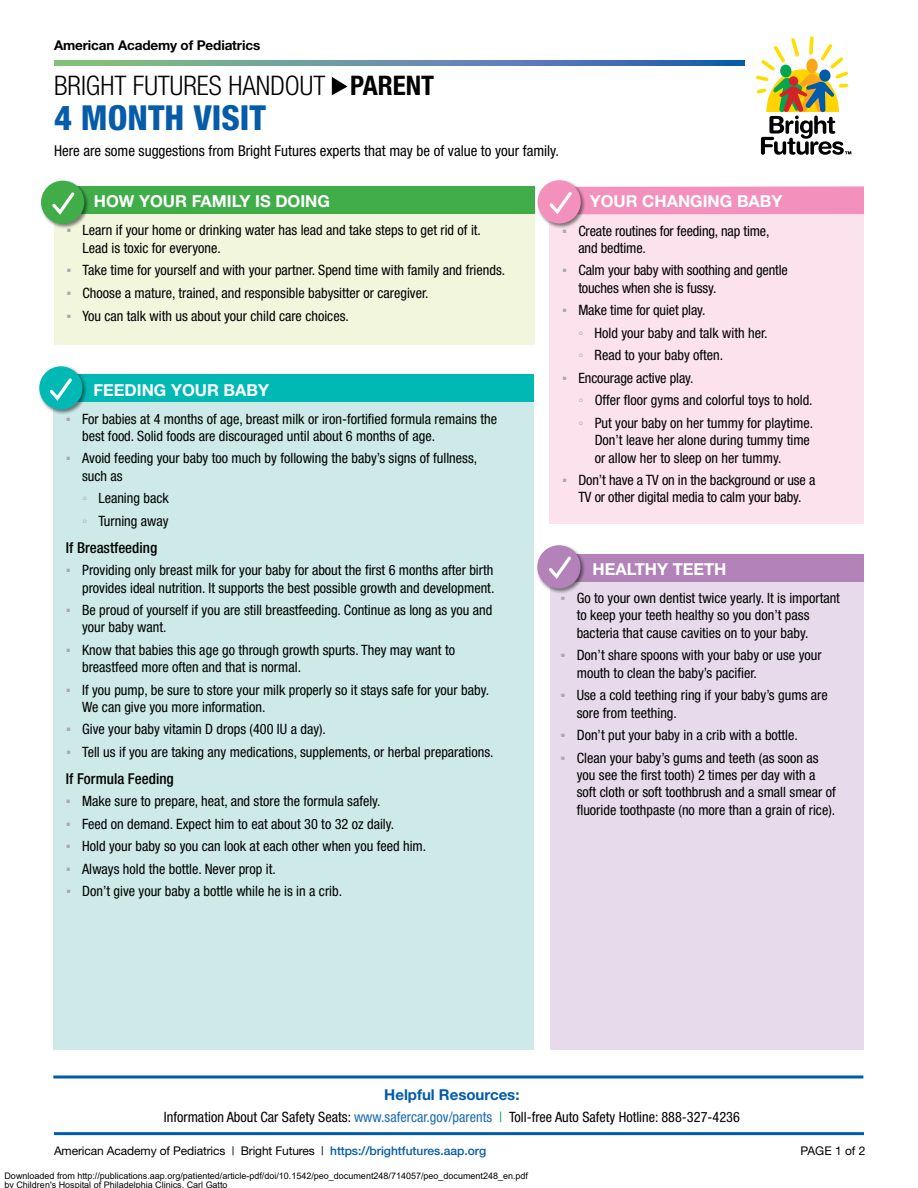
<style>
.page{position:relative;width:918px;height:1188px;background:#fff}
.page>*{position:absolute;margin:0;border:0;box-sizing:border-box;transform-origin:0 0}
.t1{font:800 condensed 34.5px "Helvetica Neue";color:#065ca9}
.t2{font:300 condensed 27px "Helvetica Neue";color:#000}
.t3{font:700 16.5px "Helvetica Neue";color:#fff}
.t4{font:condensed 15px "Helvetica Neue";color:#000}
.t5{font:500 condensed 15px "Helvetica Neue";color:#000}
.t6{font:700 15px "Helvetica Neue";color:#005baa}
.t7{font:condensed 14.25px/17.4px "Helvetica Neue";color:#000}
.t8{font:700 13.5px "Helvetica Neue";letter-spacing:-.01em;color:#000}
.t9{font:12px "Helvetica Neue";letter-spacing:-.01em;color:#000}
.t10{font:9px/9px "Arial";color:#000}
.s1{font-weight:700}
.s2{font-family:"Arial";font-stretch:normal;color:#a7a9ac}
.s3{font-family:"Arial Narrow";font-stretch:normal;color:#a7a9ac}
.s4{color:#1a6bb3}
.s5{color:#00a64f}
.s6{font-weight:500;color:#065ca9}
</style>
<div class="page">
<div style="left:550px;top:554px;width:313px;height:496px;background:#e7daeb"></div>
<div style="left:550px;top:554px;width:314px;height:28px;background:#b382b9"></div>
<div style="left:536px;top:544px;width:50px;height:50px;background:#000;opacity:.5"></div>
<div style="left:537px;top:545px;width:44px;height:43px;background:#b382b9;border-radius:50%"></div>
<svg style="left:549px;top:556px;width:22px;height:23px"></svg>
<div style="left:550px;top:189px;width:314px;height:335px;background:#fbdcea"></div>
<div style="left:550px;top:186px;width:314px;height:28px;background:#f391bc"></div>
<div style="left:537px;top:179px;width:49px;height:50px;background:#000;opacity:.5"></div>
<div style="left:538px;top:180px;width:43px;height:43px;background:#f391bc;border-radius:50%"></div>
<svg style="left:549px;top:192px;width:23px;height:23px"></svg>
<div style="left:54px;top:187px;width:481px;height:158px;background:#eff5d7"></div>
<div style="left:54px;top:187px;width:481px;height:27px;background:#41ad49"></div>
<div style="left:40px;top:180px;width:50px;height:49px;background:#000;opacity:.5"></div>
<div style="left:41px;top:181px;width:43px;height:43px;background:#41ad49;border-radius:50%"></div>
<svg style="left:52px;top:192px;width:23px;height:23px"></svg>
<hr style="left:53px;top:1076px;width:810px;height:2px;background:#005baa">
<hr style="left:54px;top:1132px;width:810px;height:3px;background:#005baa">
<svg style="left:332px;top:77px;width:16px;height:18px"></svg>
<svg style="left:756px;top:36px;width:95px;height:119px"></svg>
<svg style="left:54px;top:60px;width:690px;height:5px;background:#5f8fa2"></svg>
<div style="left:53px;top:374px;width:481px;height:676px;background:#cdeae8"></div>
<div style="left:53px;top:374px;width:481px;height:28px;background:#00b9b5"></div>
<div style="left:38px;top:365px;width:50px;height:50px;background:#000;opacity:.5"></div>
<div style="left:39px;top:366px;width:43px;height:44px;background:#00b9b5;border-radius:50%"></div>
<svg style="left:49px;top:378px;width:23px;height:23px"></svg>
<p class="t8" style="left:54px;top:37px;width:208px">American Academy of Pediatrics</p>
<h2 class="t2" style="left:54px;top:70px;width:382px">BRIGHT FUTURES HANDOUT <span class="s1">PARENT</span></h2>
<h1 class="t1" style="left:54px;top:96px;width:214px">4 MONTH VISIT</h1>
<p class="t4" style="left:54px;top:142px;width:507px">Here are some suggestions from Bright Futures experts that may be of value to your family.</p>
<p class="t3" style="left:94px;top:191px;width:238px">HOW YOUR FAMILY IS DOING</p>
<p class="t7" style="left:83px;top:222px;width:400px;text-indent:-16px"><span class="s2">▪</span> Learn if your home or drinking water has lead and take steps to get rid of it.<br>Lead is toxic for everyone.</p>
<p class="t7" style="left:66px;top:262px;width:440px"><span class="s2">▪</span> Take time for yourself and with your partner. Spend time with family and friends.</p>
<p class="t7" style="left:66px;top:284px;width:364px"><span class="s2">▪</span> Choose a mature, trained, and responsible babysitter or caregiver.</p>
<p class="t7" style="left:66px;top:307px;width:284px"><span class="s2">▪</span> You can talk with us about your child care choices.</p>
<p class="t3" style="left:93px;top:380px;width:177px">FEEDING YOUR BABY</p>
<p class="t7" style="left:82px;top:410px;width:417px;text-indent:-16px"><span class="s2">▪</span> For babies at 4 months of age, breast milk or iron-fortified formula remains the best food. Solid foods are discouraged until about 6 months of age.</p>
<p class="t7" style="left:82px;top:450px;width:397px;text-indent:-16px"><span class="s2">▪</span> Avoid feeding your baby too much by following the baby’s signs of fullness, such as</p>
<p class="t7" style="left:82px;top:487px;width:88px;line-height:22.5px"><span class="s3">◦</span> Leaning back <span class="s3">◦</span> Turning away</p>
<p class="t5" style="left:66px;top:539px;width:93px">If Breastfeeding</p>
<p class="t7" style="left:66px;top:562px;width:430px;text-align:right"><span class="s2">▪</span> Providing only breast milk for your baby for about the first 6 months after birth provides ideal nutrition. It supports the best possible growth and development.</p>
<p class="t7" style="left:82px;top:601px;width:412px;text-indent:-16px"><span class="s2">▪</span> Be proud of yourself if you are still breastfeeding. Continue as long as you and your baby want.</p>
<p class="t7" style="left:82px;top:641px;width:374px;text-indent:-16px"><span class="s2">▪</span> Know that babies this age go through growth spurts. They may want to breastfeed more often and that is normal.</p>
<p class="t7" style="left:82px;top:681px;width:408px;text-indent:-16px"><span class="s2">▪</span> If you pump, be sure to store your milk properly so it stays safe for your baby.<br>We can give you more information.</p>
<p class="t7" style="left:66px;top:721px;width:262px"><span class="s2">▪</span> Give your baby vitamin D drops (400 IU a day).</p>
<p class="t7" style="left:66px;top:743px;width:429px"><span class="s2">▪</span> Tell us if you are taking any medications, supplements, or herbal preparations.</p>
<p class="t5" style="left:66px;top:770px;width:109px">If Formula Feeding</p>
<p class="t7" style="left:66px;top:793px;width:316px"><span class="s2">▪</span> Make sure to prepare, heat, and store the formula safely.</p>
<p class="t7" style="left:66px;top:815px;width:330px"><span class="s2">▪</span> Feed on demand. Expect him to eat about 30 to 32 oz daily.</p>
<p class="t7" style="left:66px;top:838px;width:362px"><span class="s2">▪</span> Hold your baby so you can look at each other when you feed him.</p>
<p class="t7" style="left:66px;top:860px;width:211px"><span class="s2">▪</span> Always hold the bottle. Never prop it.</p>
<p class="t7" style="left:66px;top:883px;width:278px"><span class="s2">▪</span> Don’t give your baby a bottle while he is in a crib.</p>
<p class="t3" style="left:590px;top:191px;width:194px">YOUR CHANGING BABY</p>
<p class="t7" style="left:578px;top:222px;width:193px;text-indent:-16px"><span class="s2">▪</span> Create routines for feeding, nap time, and bedtime.</p>
<p class="t7" style="left:578px;top:262px;width:211px;text-indent:-16px"><span class="s2">▪</span> Calm your baby with soothing and gentle touches when she is fussy.</p>
<p class="t7" style="left:578px;top:299px;width:191px;line-height:22.5px;text-indent:-16px"><span class="s2">▪</span> Make time for quiet play.<br><span class="s3">◦</span> Hold your baby and talk with her. <span class="s3">◦</span> Read to your baby often.</p>
<p class="t7" style="left:578px;top:367px;width:236px;line-height:22.5px;text-indent:-16px"><span class="s2">▪</span> Encourage active play.<br><span class="s3">◦</span> Offer floor gyms and colorful toys to hold. <span class="s3">◦</span> Put your baby on her tummy for playtime.</p>
<p class="t7" style="left:595px;top:432px;width:217px">Don’t leave her alone during tummy time or allow her to sleep on her tummy.</p>
<p class="t7" style="left:562px;top:471px;width:255px;text-align:center"><span class="s2">▪</span> Don’t have a TV on in the background or use a<br>TV or other digital media to calm your baby.</p>
<p class="t3" style="left:593px;top:559px;width:135px">HEALTHY TEETH</p>
<p class="t7" style="left:577px;top:589px;width:265px;text-indent:-16px"><span class="s2">▪</span> Go to your own dentist twice yearly. It is important to keep your teeth healthy so you don’t pass bacteria that cause cavities on to your baby.</p>
<p class="t7" style="left:577px;top:646px;width:246px;text-indent:-16px"><span class="s2">▪</span> Don’t share spoons with your baby or use your mouth to clean the baby’s pacifier.</p>
<p class="t7" style="left:577px;top:686px;width:253px;text-indent:-16px"><span class="s2">▪</span> Use a cold teething ring if your baby’s gums are sore from teething.</p>
<p class="t7" style="left:561px;top:726px;width:239px"><span class="s2">▪</span> Don’t put your baby in a crib with a bottle.</p>
<p class="t7" style="left:577px;top:749px;width:261px;text-indent:-16px"><span class="s2">▪</span> Clean your baby’s gums and teeth (as soon as you see the first tooth) 2 times per day with a soft cloth or soft toothbrush and a small smear of fluoride toothpaste (no more than a grain of rice).</p>
<p class="t6" style="left:384px;top:1086px;width:137px">Helpful Resources:</p>
<p class="t7" style="left:164px;top:1108px;width:577px">Information About Car Safety Seats: <span class="s4">www.safercar.gov/parents</span> <span class="s5">|</span> Toll-free Auto Safety Hotline: 888-327-4236</p>
<p class="t9" style="left:54px;top:1144px;width:434px">American Academy of Pediatrics | Bright Futures | <span class="s6">https://brightfutures.aap.org</span></p>
<p class="t9" style="left:801px;top:1144px;width:66px">PAGE 1 of 2</p>
<p class="t10" style="left:4px;top:1172px;width:525px">Downloaded from http://publications.aap.org/patiented/article-pdf/doi/10.1542/peo_document248/714057/peo_document248_en.pdf by Children's Hospital of Philadelphia Clinics Carl Gatto</p>
</div>
